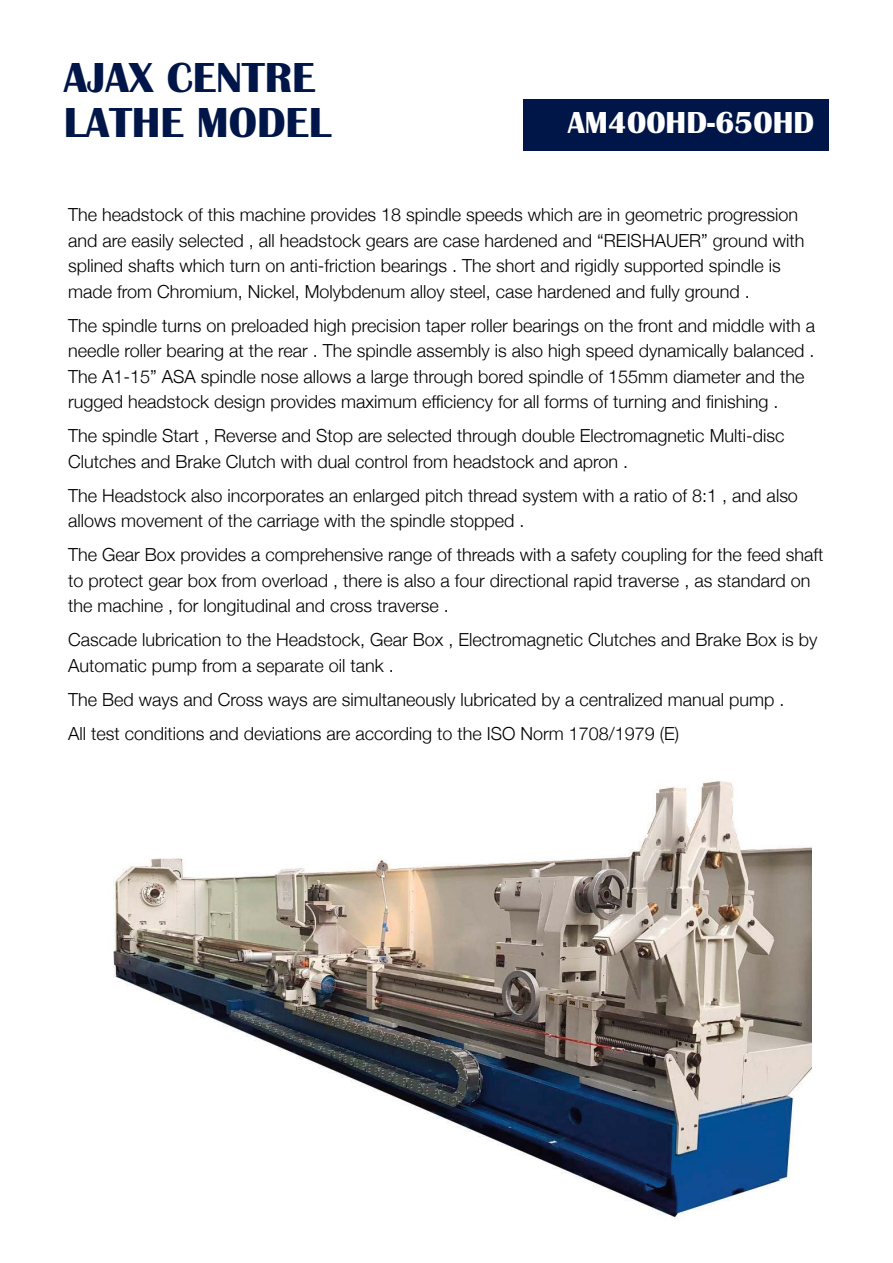
<style>
.page{position:relative;width:893px;height:1263px;background:#fff}
.page>*{position:absolute;margin:0;border:0;box-sizing:border-box;transform-origin:0 0}
.t1{font:700 43.5px/45px "Britannic";color:#001648}
.t2{font:700 31.5px "Britannic";color:#fff}
.t3{font:300 18px/25.5px "Helvetica Neue";color:#000}
</style>
<div class="page">
<img style="left:113px;top:781px;width:698px;height:439px">
<div style="left:523px;top:99px;width:306px;height:51px;background:#001648"></div>
<h1 class="t1" style="left:64px;top:55px;width:269px">AJAX CENTRE<br>LATHE MODEL</h1>
<h2 class="t2" style="left:568px;top:104px;width:248px">AM400HD-650HD</h2>
<p class="t3" style="left:68px;top:201px;width:738px">The headstock of this machine provides 18 spindle speeds which are in geometric progression and are easily selected , all headstock gears are case hardened and “REISHAUER” ground with splined shafts which turn on anti-friction bearings . The short and rigidly supported spindle is made from Chromium, Nickel, Molybdenum alloy steel, case hardened and fully ground .</p>
<p class="t3" style="left:68px;top:311px;width:749px">The spindle turns on preloaded high precision taper roller bearings on the front and middle with a needle roller bearing at the rear . The spindle assembly is also high speed dynamically balanced .<br>The A1-15” ASA spindle nose allows a large through bored spindle of 155mm diameter and the rugged headstock design provides maximum efficiency for all forms of turning and finishing .</p>
<p class="t3" style="left:68px;top:422px;width:718px">The spindle Start , Reverse and Stop are selected through double Electromagnetic Multi-disc<br>Clutches and Brake Clutch with dual control from headstock and apron .</p>
<p class="t3" style="left:68px;top:481px;width:731px">The Headstock also incorporates an enlarged pitch thread system with a ratio of 8:1 , and also allows movement of the carriage with the spindle stopped .</p>
<p class="t3" style="left:68px;top:541px;width:757px">The Gear Box provides a comprehensive range of threads with a safety coupling for the feed shaft to protect gear box from overload , there is also a four directional rapid traverse , as standard on the machine , for longitudinal and cross traverse .</p>
<p class="t3" style="left:68px;top:626px;width:751px">Cascade lubrication to the Headstock, Gear Box , Electromagnetic Clutches and Brake Box is by<br>Automatic pump from a separate oil tank .</p>
<p class="t3" style="left:68px;top:681px;width:718px;line-height:34px">The Bed ways and Cross ways are simultaneously lubricated by a centralized manual pump .<br>All test conditions and deviations are according to the ISO Norm 1708/1979 (E)</p>
</div>
